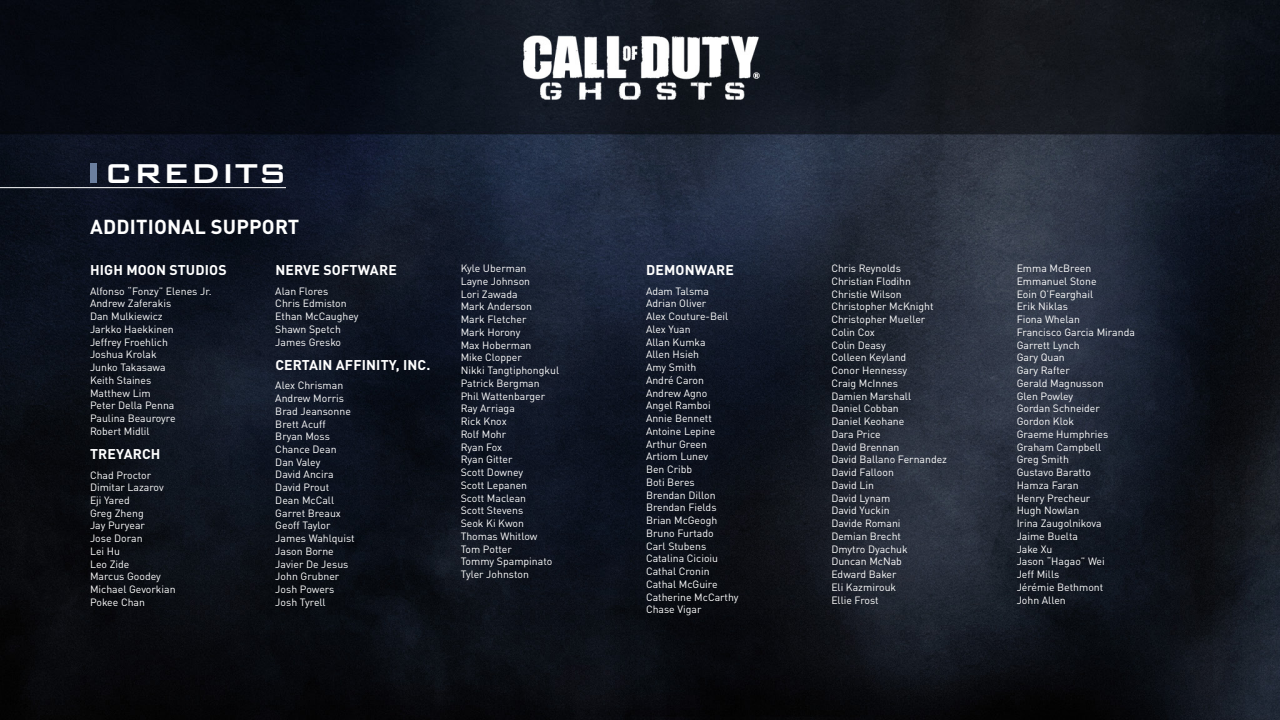
<style>
.page{position:relative;width:1280px;height:720px;background:#fff}
.page>*{position:absolute;margin:0;border:0;box-sizing:border-box;transform-origin:0 0}
.t1{font:500 36.5px "Bank Gothic BT";color:#fff}
.t2{font:700 20px "DINOT";letter-spacing:.01em;color:#fff}
.t3{font:700 14px "DINOT";letter-spacing:.01em;color:#fff}
.t4{font:10.5px/12.7px "DINOT";color:#fff}
</style>
<div class="page">
<img style="left:0;top:0;width:1280px;height:720px">
<div style="left:90px;top:164px;width:6px;height:19px;background:#6b7f9f"></div>
<hr style="left:0;top:187px;width:286px;height:1px;background:#fff">
<h1 class="t1" style="left:104px;top:153px;width:185px">CREDITS</h1>
<h2 class="t2" style="left:90px;top:213px;width:211px">ADDITIONAL SUPPORT</h2>
<h3 class="t3" style="left:90px;top:261px;width:138px">HIGH MOON STUDIOS</h3>
<p class="t4" style="left:90px;top:284px;width:123px">Alfonso “Fonzy” Elenes Jr.<br>Andrew Zaferakis<br>Dan Mulkiewicz<br>Jarkko Haekkinen<br>Jeffrey Froehlich<br>Joshua Krolak<br>Junko Takasawa<br>Keith Staines<br>Matthew Lim<br>Peter Della Penna<br>Paulina Beauroyre<br>Robert Midlil</p>
<h3 class="t3" style="left:90px;top:445px;width:72px">TREYARCH</h3>
<p class="t4" style="left:90px;top:468px;width:87px">Chad Proctor<br>Dimitar Lazarov<br>Eji Yared<br>Greg Zheng<br>Jay Puryear<br>Jose Doran<br>Lei Hu<br>Leo Zide<br>Marcus Goodey<br>Michael Gevorkian<br>Pokee Chan</p>
<h3 class="t3" style="left:275px;top:261px;width:123px">NERVE SOFTWARE</h3>
<p class="t4" style="left:275px;top:284px;width:85px">Alan Flores<br>Chris Edmiston<br>Ethan McCaughey<br>Shawn Spetch<br>James Gresko</p>
<h3 class="t3" style="left:275px;top:355px;width:156px">CERTAIN AFFINITY, INC.</h3>
<p class="t4" style="left:275px;top:379px;width:81px">Alex Chrisman<br>Andrew Morris<br>Brad Jeansonne<br>Brett Acuff<br>Bryan Moss<br>Chance Dean<br>Dan Valey<br>David Ancira<br>David Prout<br>Dean McCall<br>Garret Breaux<br>Geoff Taylor<br>James Wahlquist<br>Jason Borne<br>Javier De Jesus<br>John Grubner<br>Josh Powers<br>Josh Tyrell</p>
<p class="t4" style="left:461px;top:262px;width:100px">Kyle Uberman<br>Layne Johnson<br>Lori Zawada<br>Mark Anderson<br>Mark Fletcher<br>Mark Horony<br>Max Hoberman<br>Mike Clopper<br>Nikki Tangtiphongkul<br>Patrick Bergman<br>Phil Wattenbarger<br>Ray Arriaga<br>Rick Knox<br>Rolf Mohr<br>Ryan Fox<br>Ryan Gitter<br>Scott Downey<br>Scott Lepanen<br>Scott Maclean<br>Scott Stevens<br>Seok Ki Kwon<br>Thomas Whitlow<br>Tom Potter<br>Tommy Spampinato<br>Tyler Johnston</p>
<h3 class="t3" style="left:646px;top:261px;width:89px">DEMONWARE</h3>
<p class="t4" style="left:646px;top:284px;width:94px">Adam Talsma<br>Adrian Oliver<br>Alex Couture-Beil<br>Alex Yuan<br>Allan Kumka<br>Allen Hsieh<br>Amy Smith<br>André Caron<br>Andrew Agno<br>Angel Ramboi<br>Annie Bennett<br>Antoine Lepine<br>Arthur Green<br>Artiom Lunev<br>Ben Cribb<br>Boti Beres<br>Brendan Dillon<br>Brendan Fields<br>Brian McGeogh<br>Bruno Furtado<br>Carl Stubens<br>Catalina Cicioiu<br>Cathal Cronin<br>Cathal McGuire<br>Catherine McCarthy<br>Chase Vigar</p>
<p class="t4" style="left:831px;top:262px;width:117px">Chris Reynolds<br>Christian Flodihn<br>Christie Wilson<br>Christopher McKnight<br>Christopher Mueller<br>Colin Cox<br>Colin Deasy<br>Colleen Keyland<br>Conor Hennessy<br>Craig McInnes<br>Damien Marshall<br>Daniel Cobban<br>Daniel Keohane<br>Dara Price<br>David Brennan<br>David Ballano Fernandez<br>David Falloon<br>David Lin<br>David Lynam<br>David Yuckin<br>Davide Romani<br>Demian Brecht<br>Dmytro Dyachuk<br>Duncan McNab<br>Edward Baker<br>Eli Kazmirouk<br>Ellie Frost</p>
<p class="t4" style="left:1017px;top:262px;width:120px">Emma McBreen<br>Emmanuel Stone<br>Eoin O’Fearghail<br>Erik Niklas<br>Fiona Whelan<br>Francisco Garcia Miranda<br>Garrett Lynch<br>Gary Quan<br>Gary Rafter<br>Gerald Magnusson<br>Glen Powley<br>Gordan Schneider<br>Gordon Klok<br>Graeme Humphries<br>Graham Campbell<br>Greg Smith<br>Gustavo Baratto<br>Hamza Faran<br>Henry Precheur<br>Hugh Nowlan<br>Irina Zaugolnikova<br>Jaime Buelta<br>Jake Xu<br>Jason “Hagao” Wei<br>Jeff Mills<br>Jérémie Bethmont<br>John Allen</p>
</div>
